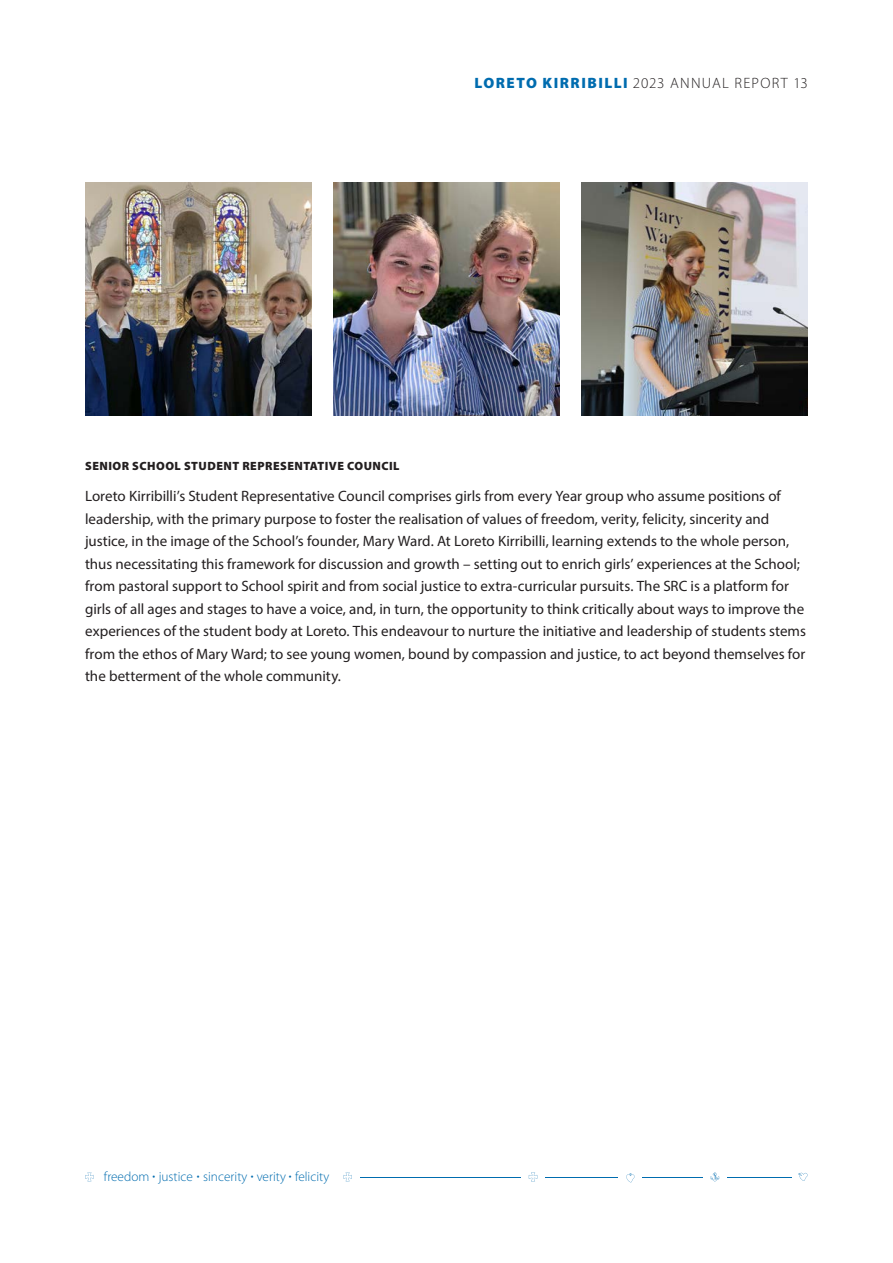
<style>
.page{position:relative;width:893px;height:1263px;background:#fff}
.page>*{position:absolute;margin:0;border:0;box-sizing:border-box;transform-origin:0 0}
.Body_Copy{font:15px/22.5px "Myriad Pro";color:#231f20}
.Heading{font:300 15px "Myriad Pro";letter-spacing:.085em;color:#231f20}
.t1{font:300 13.35px "Myriad Pro";color:#006caf}
.Sub_head{font:900 12px "Myriad Pro";letter-spacing:.04em;color:#231f20}
.s1{font-weight:900;color:#006caf}
.s2{font-weight:400;font-size:16.65px}
</style>
<div class="page">
<svg style="left:85px;top:1172px;width:9px;height:9px"></svg>
<hr style="left:360px;top:1177px;width:161px;height:1px;background:#006caf">
<svg style="left:343px;top:1172px;width:9px;height:9px"></svg>
<svg style="left:529px;top:1172px;width:8px;height:10px"></svg>
<svg style="left:798px;top:1173px;width:10px;height:8px"></svg>
<svg style="left:710px;top:1172px;width:9px;height:10px"></svg>
<svg style="left:626px;top:1173px;width:9px;height:9px"></svg>
<hr style="left:545px;top:1177px;width:73px;height:1px;background:#006caf">
<hr style="left:642px;top:1177px;width:61px;height:1px;background:#006caf">
<hr style="left:727px;top:1177px;width:64px;height:1px;background:#006caf">
<img style="left:333px;top:183px;width:227px;height:233px">
<img style="left:85px;top:183px;width:227px;height:233px">
<img style="left:581px;top:183px;width:227px;height:233px">
<p class="Heading" style="left:475px;top:74px;width:335px"><span class="s1">LORETO KIRRIBILLI</span> 2023 ANNUAL REPORT 13</p>
<p class="Sub_head" style="left:85px;top:459px;width:316px">SENIOR SCHOOL STUDENT REPRESENTATIVE COUNCIL</p>
<p class="Body_Copy" style="left:85px;top:485px;width:722px">Loreto Kirribilli’s Student Representative Council comprises girls from every Year group who assume positions of leadership, with the primary purpose to foster the realisation of values of freedom, verity, felicity, sincerity and justice, in the image of the School’s founder, Mary Ward. At Loreto Kirribilli, learning extends to the whole person, thus necessitating this framework for discussion and growth – setting out to enrich girls’ experiences at the School; from pastoral support to School spirit and from social justice to extra-curricular pursuits. The SRC is a platform for girls of all ages and stages to have a voice, and, in turn, the opportunity to think critically about ways to improve the experiences of the student body at Loreto. This endeavour to nurture the initiative and leadership of students stems from the ethos of Mary Ward; to see young women, bound by compassion and justice, to act beyond themselves for the betterment of the whole community.</p>
<p class="t1" style="left:104px;top:1168px;width:227px">freedom <span class="s2">·</span> justice <span class="s2">·</span> sincerity <span class="s2">·</span> verity <span class="s2">·</span> felicity</p>
</div>
